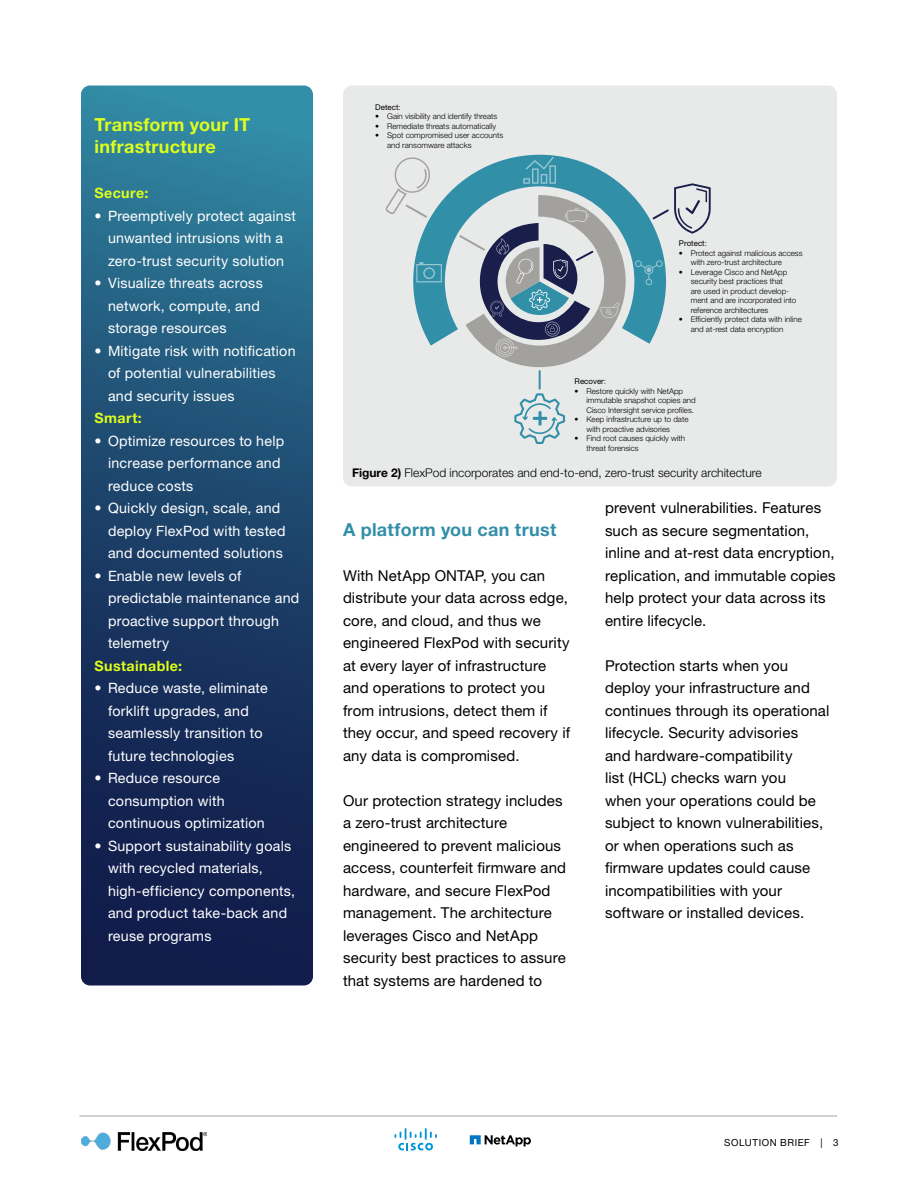
<style>
.page{position:relative;width:918px;height:1188px;background:#fff}
.page>*{position:absolute;margin:0;border:0;box-sizing:border-box;transform-origin:0 0}
.SIDEBAR_sub_white{font:700 18px/22.5px "Helvetica Neue LT Pro";letter-spacing:.015em;color:#dfff1b}
.CONTENT_sub{font:700 18px "Helvetica Neue LT Pro";letter-spacing:.015em;color:#338fa8}
.CONTENT_body{font:15px/22.5px "Helvetica Neue LT Pro";letter-spacing:.01em;color:#000}
.t1{font:14.25px/22.5px "Helvetica Neue LT Pro";letter-spacing:.015em;color:#fff}
.SIDEBAR_body_white{font:700 14.25px "Helvetica Neue LT Pro";letter-spacing:.03em;color:#dfff1b}
.t2{font:300 12px "Helvetica Neue LT Pro";color:#000}
.t3{font:9.75px "Helvetica Neue LT Pro";letter-spacing:.055em;color:#000}
.t4{font:300 7.95px/9.4px "Helvetica Neue LT Pro";color:#000}
.t5{font:7.95px "Helvetica Neue LT Pro";color:#000}
.s1{font-weight:300}
.s2{font-weight:700}
</style>
<div class="page">
<hr style="left:80px;top:1116px;width:757px;height:1px;background:#a3a29e">
<img style="left:81px;top:1132px;width:126px;height:18px">
<svg style="left:394px;top:1128px;width:43px;height:22px"></svg>
<svg style="left:470px;top:1135px;width:61px;height:11px"></svg>
<svg style="left:81px;top:86px;width:232px;height:900px;background:#1e486f"></svg>
<div style="left:343px;top:86px;width:494px;height:400px;background:#e8e9e9;border-radius:9px"></div>
<svg style="left:413px;top:155px;width:253px;height:191px;fill:#328fa8"></svg>
<svg style="left:651px;top:183px;width:60px;height:51px"></svg>
<svg style="left:416px;top:262px;width:26px;height:20px"></svg>
<svg style="left:635px;top:260px;width:28px;height:25px"></svg>
<svg style="left:523px;top:157px;width:33px;height:27px"></svg>
<svg style="left:386px;top:155px;width:46px;height:64px"></svg>
<svg style="left:458px;top:195px;width:168px;height:249px"></svg>
<p class="SIDEBAR_sub_white" style="left:94px;top:112px;width:157px">Transform your IT infrastructure</p>
<p class="SIDEBAR_body_white" style="left:94px;top:184px;width:55px">Secure:</p>
<p class="t1" style="left:94px;top:204px;width:203px;text-align:center">• Preemptively protect against unwanted intrusions with a zero-trust security solution</p>
<p class="t1" style="left:108px;top:271px;width:156px;text-indent:-14px">• Visualize threats across network, compute, and storage resources</p>
<p class="t1" style="left:108px;top:339px;width:189px;text-indent:-14px">• Mitigate risk with notification of potential vulnerabilities and security issues</p>
<p class="SIDEBAR_body_white" style="left:94px;top:409px;width:49px">Smart:</p>
<p class="t1" style="left:108px;top:429px;width:178px;text-indent:-14px">• Optimize resources to help increase performance and reduce costs</p>
<p class="t1" style="left:108px;top:496px;width:179px;text-indent:-14px">• Quickly design, scale, and deploy FlexPod with tested and documented solutions</p>
<p class="t1" style="left:108px;top:564px;width:193px;text-indent:-14px">• Enable new levels of predictable maintenance and proactive support through telemetry</p>
<p class="SIDEBAR_body_white" style="left:94px;top:657px;width:89px">Sustainable:</p>
<p class="t1" style="left:108px;top:676px;width:161px;text-indent:-14px">• Reduce waste, eliminate forklift upgrades, and seamlessly transition to future technologies</p>
<p class="t1" style="left:108px;top:766px;width:158px;text-indent:-14px">• Reduce resource consumption with continuous optimization</p>
<p class="t1" style="left:108px;top:834px;width:189px;text-indent:-14px">• Support sustainability goals with recycled materials, high-efficiency components, and product take-back and reuse programs</p>
<p class="t5" style="left:375px;top:102px;width:27px">Detect<span class="s1">:</span></p>
<p class="t4" style="left:375px;top:112px;width:124px">• Gain visibility and identify threats</p>
<p class="t4" style="left:375px;top:121px;width:122px">• Remediate threats automatically</p>
<p class="t4" style="left:387px;top:131px;width:118px;text-indent:-12px">• Spot compromised user accounts and ransomware attacks</p>
<p class="t5" style="left:679px;top:239px;width:30px">Protect<span class="s1">:</span></p>
<p class="t4" style="left:691px;top:248px;width:113px;text-indent:-12px">• Protect against malicious access with zero-trust architecture</p>
<p class="t4" style="left:691px;top:267px;width:107px;text-indent:-12px">• Leverage Cisco and NetApp security best practices that<br>are used in product develop&shy;ment and are incorporated into reference architectures</p>
<p class="t4" style="left:691px;top:315px;width:112px;text-indent:-12px">• Efficiently protect data with inline and at-rest data encryption</p>
<p class="t5" style="left:575px;top:377px;width:33px">Recover<span class="s1">:</span></p>
<p class="t4" style="left:586px;top:386px;width:111px;text-indent:-12px">• Restore quickly with NetApp immutable snapshot copies and<br>Cisco Intersight service profiles.</p>
<p class="t4" style="left:586px;top:415px;width:104px;text-indent:-12px">• Keep infrastructure up to date with proactive advisories</p>
<p class="t4" style="left:586px;top:434px;width:100px;text-indent:-12px">• Find root causes quickly with threat forensics</p>
<p class="t2" style="left:352px;top:466px;width:411px"><span class="s2">Figure 2)</span> FlexPod incorporates and end-to-end, zero-trust security architecture</p>
<p class="CONTENT_sub" style="left:343px;top:518px;width:215px">A platform you can trust</p>
<p class="CONTENT_body" style="left:343px;top:564px;width:229px">With NetApp ONTAP, you can distribute your data across edge, core, and cloud, and thus we engineered FlexPod with security at every layer of infrastructure and operations to protect you from intrusions, detect them if they occur, and speed recovery if any data is compromised.</p>
<p class="CONTENT_body" style="left:343px;top:789px;width:225px">Our protection strategy includes a zero-trust architecture engineered to prevent malicious access, counterfeit firmware and hardware, and secure FlexPod management. The architecture leverages Cisco and NetApp security best practices to assure that systems are hardened to</p>
<p class="CONTENT_body" style="left:605px;top:496px;width:232px">prevent vulnerabilities. Features such as secure segmentation, inline and at-rest data encryption, replication, and immutable copies help protect your data across its entire lifecycle.</p>
<p class="CONTENT_body" style="left:605px;top:654px;width:226px">Protection starts when you deploy your infrastructure and continues through its operational lifecycle. Security advisories<br>and hardware-compatibility<br>list (HCL) checks warn you<br>when your operations could be subject to known vulnerabilities, or when operations such as firmware updates could cause incompatibilities with your software or installed devices.</p>
<p class="t3" style="left:724px;top:1137px;width:116px">SOLUTION BRIEF | 3</p>
</div>
